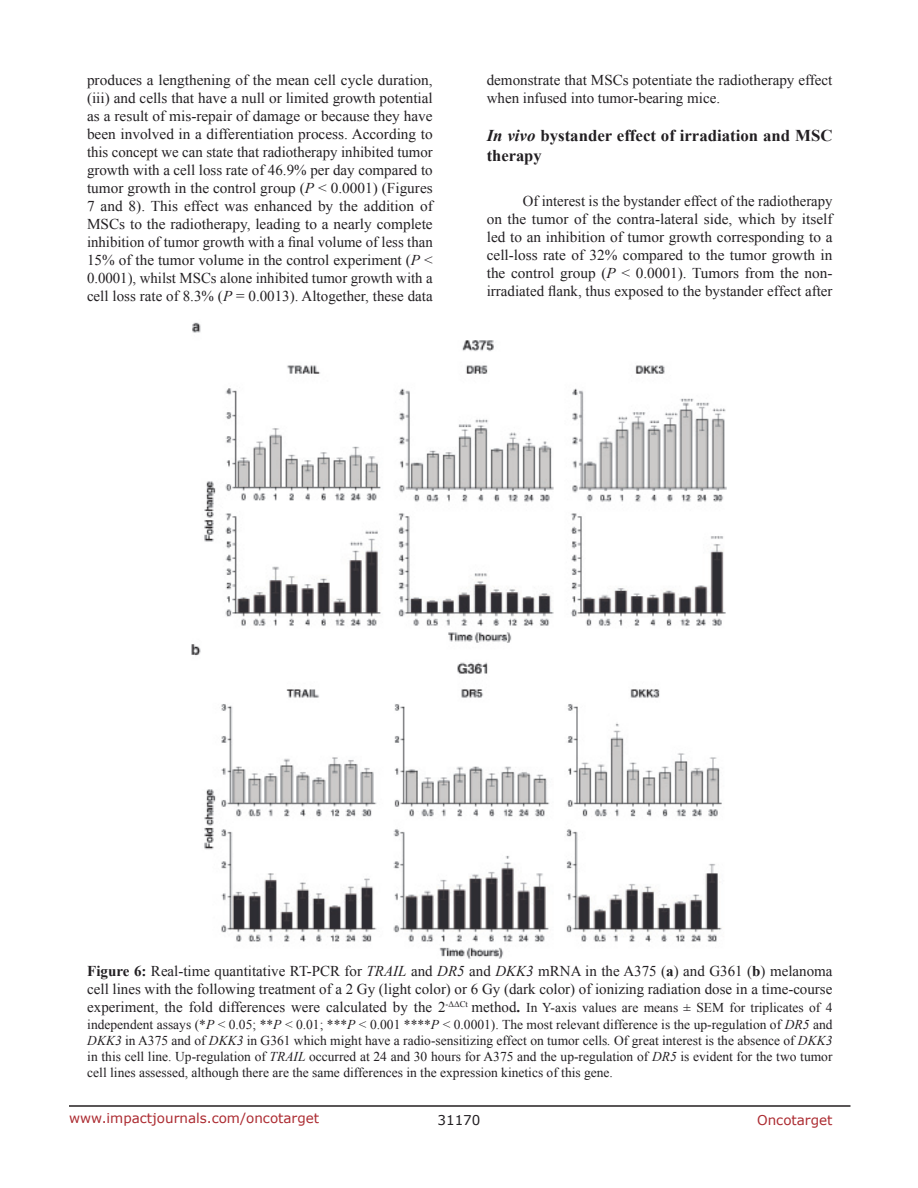
<style>
.page{position:relative;width:918px;height:1188px;background:#fff}
.page>*{position:absolute;margin:0;border:0;box-sizing:border-box;transform-origin:0 0}
.SubHeading{font:700 16.5px/19.8px "Times New Roman";color:#221f22}
.BodyText{font:15px/18px "Times New Roman";color:#221f22;text-align:justify}
.FigureText{font:15px/18px "Times New Roman";color:#221f22;text-align:justify}
.FigureText-2{font:13.5px/16.2px "Times New Roman";color:#221f22;text-align:justify}
.t1{font:13.5px "Verdana";color:#ac2b31}
.t2{font:13.5px "Verdana";color:#221f22}
.s1{color:#231f20}
.s2{font-style:italic}
.s3{font-weight:700}
.s4{font-size:13.5px}
</style>
<div class="page">
<hr style="left:69px;top:1105px;width:781px;height:2px;background:#231f20">
<img style="left:192px;top:322px;width:534px;height:637px">
<p class="BodyText" style="left:87px;top:71px;width:347px">produces a lengthening of the mean cell cycle duration, (iii) and cells that have a null or limited growth potential as a result of mis-repair of damage or because they have been involved in a differentiation process. <span class="s1">According to this concept</span> we can state that radiotherapy inhibited tumor growth with a cell loss rate of 46.9% per day compared to tumor growth in the control group (<span class="s2">P</span> &lt; 0.0001) (Figures 7 and 8). This effect was enhanced by the addition of MSCs to the radiotherapy, leading to a nearly complete inhibition of tumor growth with a final volume of less than 15% of the tumor volume in the control experiment (<span class="s2">P</span> &lt; 0.0001), whilst MSCs alone inhibited tumor growth with a cell loss rate of 8.3% (<span class="s2">P</span> = 0.0013). Altogether, these data</p>
<p class="BodyText" style="left:487px;top:71px;width:347px">demonstrate that MSCs potentiate the radiotherapy effect when infused into tumor-bearing mice.</p>
<p class="SubHeading" style="left:487px;top:125px;width:347px"><span class="s2">In vivo</span> bystander effect of irradiation and MSC therapy</p>
<p class="BodyText" style="left:487px;top:192px;width:347px;text-indent:36px">Of interest is the bystander effect of the radiotherapy on the tumor of the contra-lateral side, which by itself led to an inhibition of tumor growth corresponding to a cell-loss rate of 32% compared to the tumor growth in the control group (<span class="s2">P</span> &lt; 0.0001). Tumors from the non&shy;irradiated flank, thus exposed to the bystander effect after</p>
<p class="FigureText" style="left:87px;top:962px;width:747px"><span class="s3">Figure 6:</span> Real-time quantitative RT-PCR for <span class="s2">TRAIL</span> and <span class="s2">DR5</span> and <span class="s2">DKK3</span> mRNA in the A375 (<span class="s3">a</span>) and G361 (<span class="s3">b</span>) melanoma cell lines with the following treatment of a 2 Gy (light color) or 6 Gy (dark color) of ionizing radiation dose in a time-course experiment, the fold differences were calculated by the 2<sup>-ΔΔCt</sup> method<span class="s3">.</span> <span class="s4">In Y-axis values are means ± SEM for triplicates of 4</span></p>
<p class="FigureText-2" style="left:87px;top:1016px;width:747px">independent assays (*<span class="s2">P</span> &lt; 0.05; **<span class="s2">P</span> &lt; 0.01; ***<span class="s2">P</span> &lt; 0.001 ****<span class="s2">P</span> &lt; 0.0001). The most relevant difference is the up-regulation of <span class="s2">DR5</span> and <span class="s2">DKK3</span> in A375 and of <span class="s2">DKK3</span> in G361 which might have a radio-sensitizing effect on tumor cells<span class="s2">.</span> Of great interest is the absence of <span class="s2">DKK3 </span>in this cell line. Up-regulation of <span class="s2">TRAIL</span> occurred at 24 and 30 hours for A375 and the up-regulation of <span class="s2">DR5</span> is evident for the two tumor cell lines assessed, although there are the same differences in the expression kinetics of this gene.</p>
<p class="t1" style="left:69px;top:1109px;width:252px">www.impactjournals.com/oncotarget</p>
<p class="t2" style="left:438px;top:1111px;width:44px">31170</p>
<p class="t1" style="left:757px;top:1111px;width:77px">Oncotarget</p>
</div>
